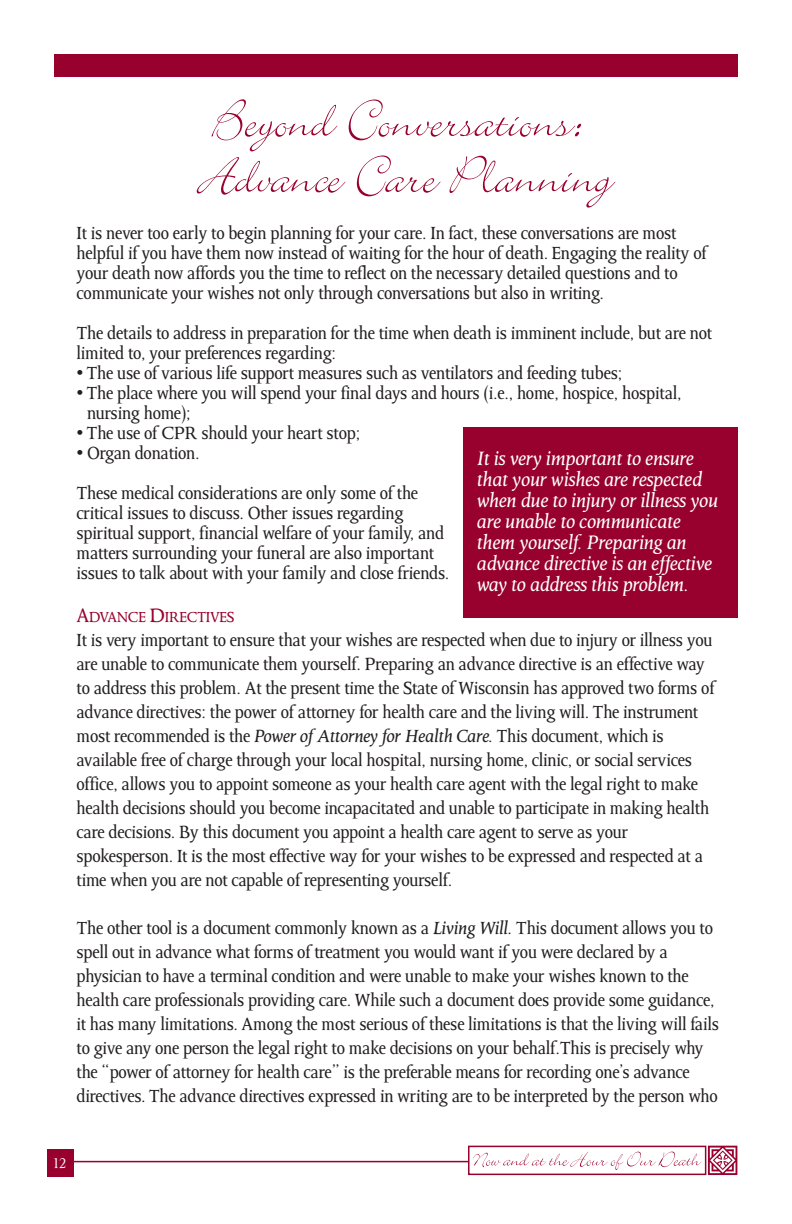
<style>
.page{position:relative;width:792px;height:1224px;background:#fff}
.page>*{position:absolute;margin:0;border:0;box-sizing:border-box;transform-origin:0 0}
.t1{font:58px/56px "Bickley Script Let Plain";color:#98012d}
.t2{font:italic 22px/21px "Octavian";letter-spacing:-.015em;color:#fff}
.t3{font:20px/24px "Octavian";letter-spacing:-.015em;color:#231f20}
.t4{font:16.4px "Octavian";letter-spacing:-.015em;color:#98012d}
.t5{font:16px "Octavian";color:#fff}
.s1{font-size:22px}
.s2{font-style:italic}
</style>
<div class="page">
<hr style="left:71px;top:1161px;width:399px;height:1px;background:#98012d">
<div style="left:468px;top:1146px;width:238px;height:29px;border:2px solid #98012d"></div>
<svg style="left:473px;top:1152px;width:228px;height:18px"></svg>
<svg style="left:708px;top:1146px;width:29px;height:29px"></svg>
<div style="left:47px;top:1149px;width:26px;height:27px;background:#98012d"></div>
<div style="left:54px;top:54px;width:684px;height:23px;background:#98012d"></div>
<div style="left:463px;top:428px;width:275px;height:190px;background:#98012d"></div>
<h1 class="t1" style="left:198px;top:88px;width:415px">Beyond Conversations:<br>Advance Care Planning</h1>
<p class="t3" style="left:77px;top:225px;width:632px;line-height:20px">It is never too early to begin planning for your care. In fact, these conversations are most helpful if you have them now instead of waiting for the hour of death. Engaging the reality of your death now affords you the time to reflect on the necessary detailed questions and to communicate your wishes not only through conversations but also in writing.</p>
<p class="t3" style="left:77px;top:325px;width:637px;line-height:20px">The details to address in preparation for the time when death is imminent include, but are not limited to, your preferences regarding:</p>
<p class="t3" style="left:77px;top:363px;width:547px">• The use of various life support measures such as ventilators and feeding tubes;</p>
<p class="t3" style="left:87px;top:385px;width:596px;line-height:20px;text-indent:-10px">• The place where you will spend your final days and hours (i.e., home, hospice, hospital, nursing home);</p>
<p class="t3" style="left:77px;top:423px;width:285px">• The use of CPR should your heart stop;</p>
<p class="t3" style="left:77px;top:435px;width:343px;line-height:40px">• Organ donation.<br>These medical considerations are only some of the</p>
<p class="t3" style="left:77px;top:505px;width:374px;line-height:20px">critical issues to discuss. Other issues regarding spiritual support, financial welfare of your family, and matters surrounding your funeral are also important issues to talk about with your family and close friends.</p>
<p class="t4" style="left:77px;top:610px;width:159px"><span class="s1">A</span>DVANCE <span class="s1">D</span>IRECTIVES</p>
<p class="t3" style="left:77px;top:629px;width:640px">It is very important to ensure that your wishes are respected when due to injury or illness you are unable to communicate them yourself. Preparing an advance directive is an effective way to address this problem. At the present time the State of Wisconsin has approved two forms of advance directives: the power of attorney for health care and the living will. The instrument most recommended is the <span class="s2">Power of Attorney for Health Care.</span> This document, which is available free of charge through your local hospital, nursing home, clinic, or social services office, allows you to appoint someone as your health care agent with the legal right to make health decisions should you become incapacitated and unable to participate in making health care decisions. By this document you appoint a health care agent to serve as your spokesperson. It is the most effective way for your wishes to be expressed and respected at a time when you are not capable of representing yourself.</p>
<p class="t3" style="left:77px;top:917px;width:644px">The other tool is a document commonly known as a <span class="s2">Living Will.</span> This document allows you to spell out in advance what forms of treatment you would want if you were declared by a physician to have a terminal condition and were unable to make your wishes known to the health care professionals providing care. While such a document does provide some guidance, it has many limitations. Among the most serious of these limitations is that the living will fails to give any one person the legal right to make decisions on your behalf.This is precisely why the “power of attorney for health care” is the preferable means for recording one’s advance directives. The advance directives expressed in writing are to be interpreted by the person who</p>
<p class="t2" style="left:477px;top:449px;width:243px">It is very important to ensure that your wishes are respected when due to injury or illness you are unable to communicate them yourself. Preparing an advance directive is an effective way to address this problem.</p>
<p class="t5" style="left:53px;top:1157px;width:15px">12</p>
</div>
